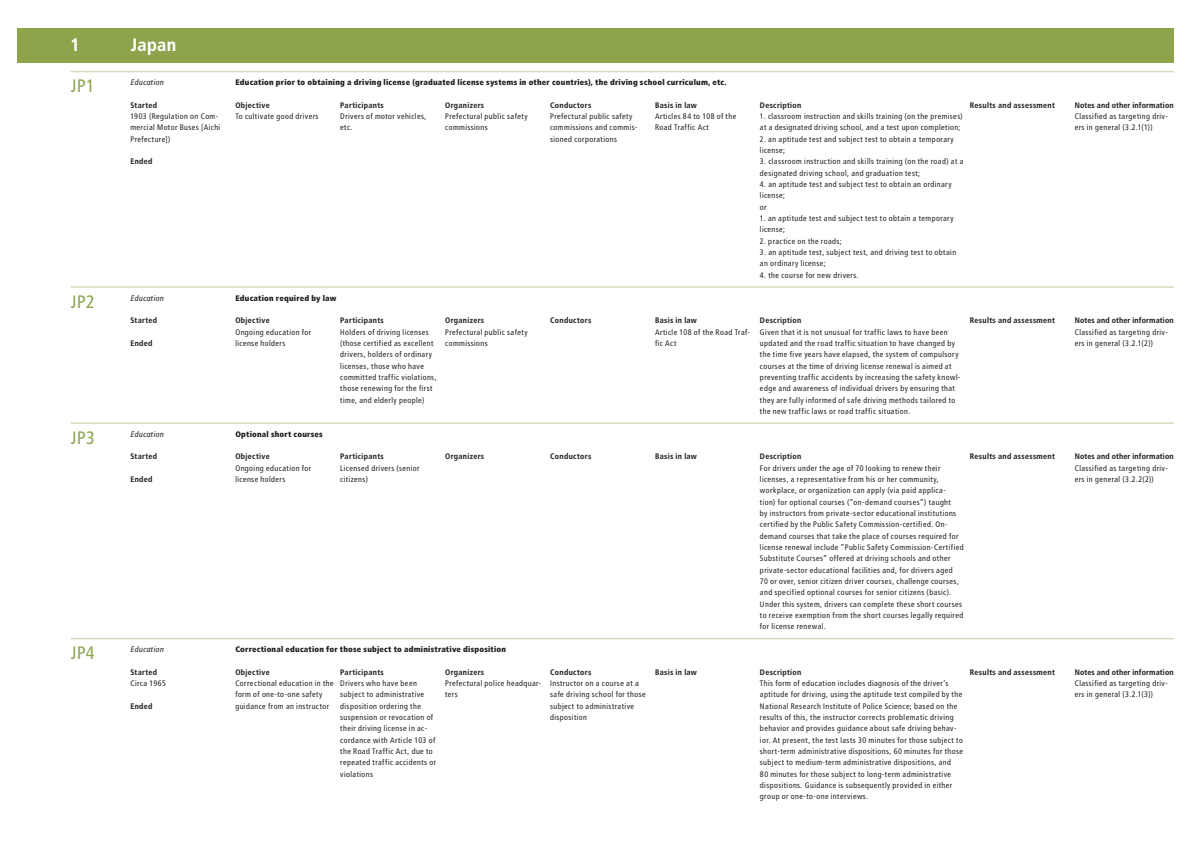
<style>
.page{position:relative;width:1191px;height:842px;background:#fff}
.page>*{position:absolute;margin:0;border:0;box-sizing:border-box;transform-origin:0 0}
.ID{font:18px "Transit OTF";letter-spacing:-.005em;color:#8da44c}
.ID-2{font:700 18px "Transit OTF";color:#fff}
.t1{font:8px/11.3px "Transit OTF";letter-spacing:.015em;color:#231f20}
.Detail_Title{font:700 8px "Transit OTF";letter-spacing:.02em;color:#231f20}
.t2{font:900 8px "Transit OTF";letter-spacing:.02em;color:#231f20}
.Detail_Title-2{font:700 8px "Transit OTF";color:#231f20}
.Category{font:italic 8px "Transit OTF";letter-spacing:.015em;color:#231f20}
</style>
<div class="page">
<div style="left:17px;top:28px;width:1157px;height:34px;background:#8da44c"></div>
<hr style="left:71px;top:71px;width:1103px;height:1px;background:#d1dbb7">
<hr style="left:71px;top:286px;width:1103px;height:2px;background:#d1dbb7">
<hr style="left:71px;top:422px;width:1103px;height:2px;background:#d1dbb7">
<hr style="left:71px;top:638px;width:1103px;height:1px;background:#d1dbb7">
<p class="ID-2" style="left:71px;top:34px;width:11px">1</p>
<p class="ID-2" style="left:131px;top:34px;width:47px">Japan</p>
<p class="ID" style="left:71px;top:75px;width:26px">JP1</p>
<p class="Category" style="left:130px;top:78px;width:35px">Education</p>
<p class="Detail_Title" style="left:130px;top:100px;width:28px">Started</p>
<p class="t1" style="left:130px;top:111px;width:92px">1903 (Regulation on Com&shy;mercial Motor Buses [Aichi<br>Prefecture])</p>
<p class="Detail_Title" style="left:130px;top:157px;width:24px">Ended</p>
<p class="ID" style="left:71px;top:291px;width:26px">JP2</p>
<p class="Category" style="left:130px;top:293px;width:35px">Education</p>
<p class="Detail_Title" style="left:130px;top:316px;width:28px">Started</p>
<p class="Detail_Title" style="left:130px;top:338px;width:24px">Ended</p>
<p class="ID" style="left:71px;top:427px;width:26px">JP3</p>
<p class="Category" style="left:130px;top:429px;width:35px">Education</p>
<p class="Detail_Title" style="left:130px;top:452px;width:28px">Started</p>
<p class="Detail_Title" style="left:130px;top:474px;width:24px">Ended</p>
<p class="ID" style="left:71px;top:642px;width:26px">JP4</p>
<p class="Category" style="left:130px;top:645px;width:35px">Education</p>
<p class="Detail_Title" style="left:130px;top:667px;width:28px">Started</p>
<p class="t1" style="left:130px;top:678px;width:37px">Circa 1965</p>
<p class="Detail_Title" style="left:130px;top:701px;width:24px">Ended</p>
<p class="t2" style="left:235px;top:77px;width:493px">Education prior to obtaining a driving license (graduated license systems in other countries), the driving school curriculum, etc.</p>
<p class="Detail_Title" style="left:235px;top:100px;width:36px">Objective</p>
<p class="t1" style="left:235px;top:111px;width:85px">To cultivate good drivers</p>
<p class="Detail_Title" style="left:550px;top:100px;width:43px">Conductors</p>
<p class="t1" style="left:550px;top:111px;width:89px">Prefectural public safety commissions and commis&shy;sioned corporations</p>
<p class="Detail_Title" style="left:655px;top:100px;width:44px">Basis in law</p>
<p class="t1" style="left:655px;top:111px;width:83px">Articles 84 to 108 of the<br>Road Traffic Act</p>
<p class="Detail_Title" style="left:340px;top:100px;width:45px">Participants</p>
<p class="t1" style="left:340px;top:111px;width:88px">Drivers of motor vehicles, etc.</p>
<p class="Detail_Title" style="left:445px;top:100px;width:41px">Organizers</p>
<p class="t1" style="left:445px;top:111px;width:84px">Prefectural public safety commissions</p>
<p class="Detail_Title" style="left:969px;top:100px;width:87px">Results and assessment</p>
<p class="Detail_Title-2" style="left:1074px;top:100px;width:101px">Notes and other information</p>
<p class="t1" style="left:1074px;top:111px;width:95px">Classified as targeting driv&shy;ers in general (3.2.1(1))</p>
<p class="Detail_Title" style="left:760px;top:100px;width:43px">Description</p>
<p class="t1" style="left:760px;top:111px;width:205px">1. classroom instruction and skills training (on the premises) at a designated driving school, and a test upon completion;</p>
<p class="t1" style="left:760px;top:133px;width:196px">2. an aptitude test and subject test to obtain a temporary license;</p>
<p class="t1" style="left:760px;top:156px;width:205px">3. classroom instruction and skills training (on the road) at a designated driving school, and graduation test;</p>
<p class="t1" style="left:760px;top:179px;width:193px">4. an aptitude test and subject test to obtain an ordinary license;</p>
<p class="t1" style="left:760px;top:201px;width:8px">or</p>
<p class="t1" style="left:760px;top:213px;width:195px">1. an aptitude test and subject test to obtain a temporary license;</p>
<p class="t1" style="left:760px;top:235px;width:84px">2. practice on the roads;</p>
<p class="t1" style="left:760px;top:247px;width:198px">3. an aptitude test, subject test, and driving test to obtain an ordinary license;</p>
<p class="t1" style="left:760px;top:269px;width:100px">4. the course for new drivers.</p>
<p class="t2" style="left:235px;top:293px;width:103px">Education required by law</p>
<p class="Detail_Title" style="left:235px;top:316px;width:36px">Objective</p>
<p class="t1" style="left:235px;top:326px;width:78px">Ongoing education for license holders</p>
<p class="Detail_Title" style="left:340px;top:316px;width:45px">Participants</p>
<p class="t1" style="left:340px;top:326px;width:98px">Holders of driving licenses (those certified as excellent drivers, holders of ordinary licenses, those who have committed traffic violations, those renewing for the first time, and elderly people)</p>
<p class="Detail_Title" style="left:445px;top:316px;width:41px">Organizers</p>
<p class="t1" style="left:445px;top:326px;width:84px">Prefectural public safety commissions</p>
<p class="Detail_Title" style="left:550px;top:316px;width:43px">Conductors</p>
<p class="Detail_Title" style="left:655px;top:316px;width:44px">Basis in law</p>
<p class="t1" style="left:655px;top:326px;width:97px">Article 108 of the Road Traf&shy;fic Act</p>
<p class="Detail_Title" style="left:760px;top:316px;width:43px">Description</p>
<p class="t1" style="left:760px;top:326px;width:202px">Given that it is not unusual for traffic laws to have been updated and the road traffic situation to have changed by the time five years have elapsed, the system of compulsory courses at the time of driving license renewal is aimed at preventing traffic accidents by increasing the safety knowl&shy;edge and awareness of individual drivers by ensuring that they are fully informed of safe driving methods tailored to the new traffic laws or road traffic situation.</p>
<p class="Detail_Title" style="left:969px;top:316px;width:87px">Results and assessment</p>
<p class="Detail_Title-2" style="left:1074px;top:316px;width:101px">Notes and other information</p>
<p class="t1" style="left:1074px;top:326px;width:95px">Classified as targeting driv&shy;ers in general (3.2.1(2))</p>
<p class="t2" style="left:235px;top:429px;width:89px">Optional short courses</p>
<p class="Detail_Title" style="left:235px;top:452px;width:36px">Objective</p>
<p class="t1" style="left:235px;top:462px;width:78px">Ongoing education for license holders</p>
<p class="Detail_Title" style="left:340px;top:452px;width:45px">Participants</p>
<p class="t1" style="left:340px;top:462px;width:81px">Licensed drivers (senior citizens)</p>
<p class="Detail_Title" style="left:445px;top:452px;width:41px">Organizers</p>
<p class="Detail_Title" style="left:550px;top:452px;width:43px">Conductors</p>
<p class="Detail_Title" style="left:655px;top:452px;width:44px">Basis in law</p>
<p class="Detail_Title" style="left:969px;top:452px;width:87px">Results and assessment</p>
<p class="Detail_Title-2" style="left:1074px;top:452px;width:101px">Notes and other information</p>
<p class="t1" style="left:1074px;top:462px;width:95px">Classified as targeting driv&shy;ers in general (3.2.2(2))</p>
<p class="Detail_Title" style="left:760px;top:452px;width:43px">Description</p>
<p class="t1" style="left:760px;top:462px;width:205px">For drivers under the age of 70 looking to renew their licenses, a representative from his or her community, workplace, or organization can apply (via paid applica&shy;tion) for optional courses (“on-demand courses”) taught<br>by instructors from private-sector educational institutions certified by the Public Safety Commission-certified. On&shy;demand courses that take the place of courses required for license renewal include “Public Safety Commission-Certified Substitute Courses” offered at driving schools and other private-sector educational facilities and, for drivers aged<br>70 or over, senior citizen driver courses, challenge courses, and specified optional courses for senior citizens (basic).<br>Under this system, drivers can complete these short courses to receive exemption from the short courses legally required for license renewal.</p>
<p class="t2" style="left:235px;top:644px;width:272px">Correctional education for those subject to administrative disposition</p>
<p class="Detail_Title" style="left:235px;top:667px;width:36px">Objective</p>
<p class="t1" style="left:235px;top:678px;width:100px">Correctional education in the form of one-to-one safety guidance from an instructor</p>
<p class="Detail_Title" style="left:340px;top:667px;width:45px">Participants</p>
<p class="t1" style="left:340px;top:678px;width:98px">Drivers who have been subject to administrative disposition ordering the suspension or revocation of their driving license in ac&shy;cordance with Article 103 of the Road Traffic Act, due to repeated traffic accidents or violations</p>
<p class="Detail_Title" style="left:445px;top:667px;width:41px">Organizers</p>
<p class="t1" style="left:445px;top:678px;width:98px">Prefectural police headquar&shy;ters</p>
<p class="Detail_Title" style="left:550px;top:667px;width:43px">Conductors</p>
<p class="t1" style="left:550px;top:678px;width:97px">Instructor on a course at a safe driving school for those subject to administrative disposition</p>
<p class="Detail_Title" style="left:655px;top:667px;width:44px">Basis in law</p>
<p class="Detail_Title" style="left:969px;top:667px;width:87px">Results and assessment</p>
<p class="Detail_Title-2" style="left:1074px;top:667px;width:101px">Notes and other information</p>
<p class="t1" style="left:1074px;top:678px;width:95px">Classified as targeting driv&shy;ers in general (3.2.1(3))</p>
<p class="Detail_Title" style="left:760px;top:667px;width:43px">Description</p>
<p class="t1" style="left:760px;top:678px;width:205px">This form of education includes diagnosis of the driver’s aptitude for driving, using the aptitude test compiled by the National Research Institute of Police Science; based on the results of this, the instructor corrects problematic driving behavior and provides guidance about safe driving behav&shy;ior. At present, the test lasts 30 minutes for those subject to short-term administrative dispositions, 60 minutes for those subject to medium-term administrative dispositions, and<br>80 minutes for those subject to long-term administrative dispositions. Guidance is subsequently provided in either group or one-to-one interviews.</p>
</div>
